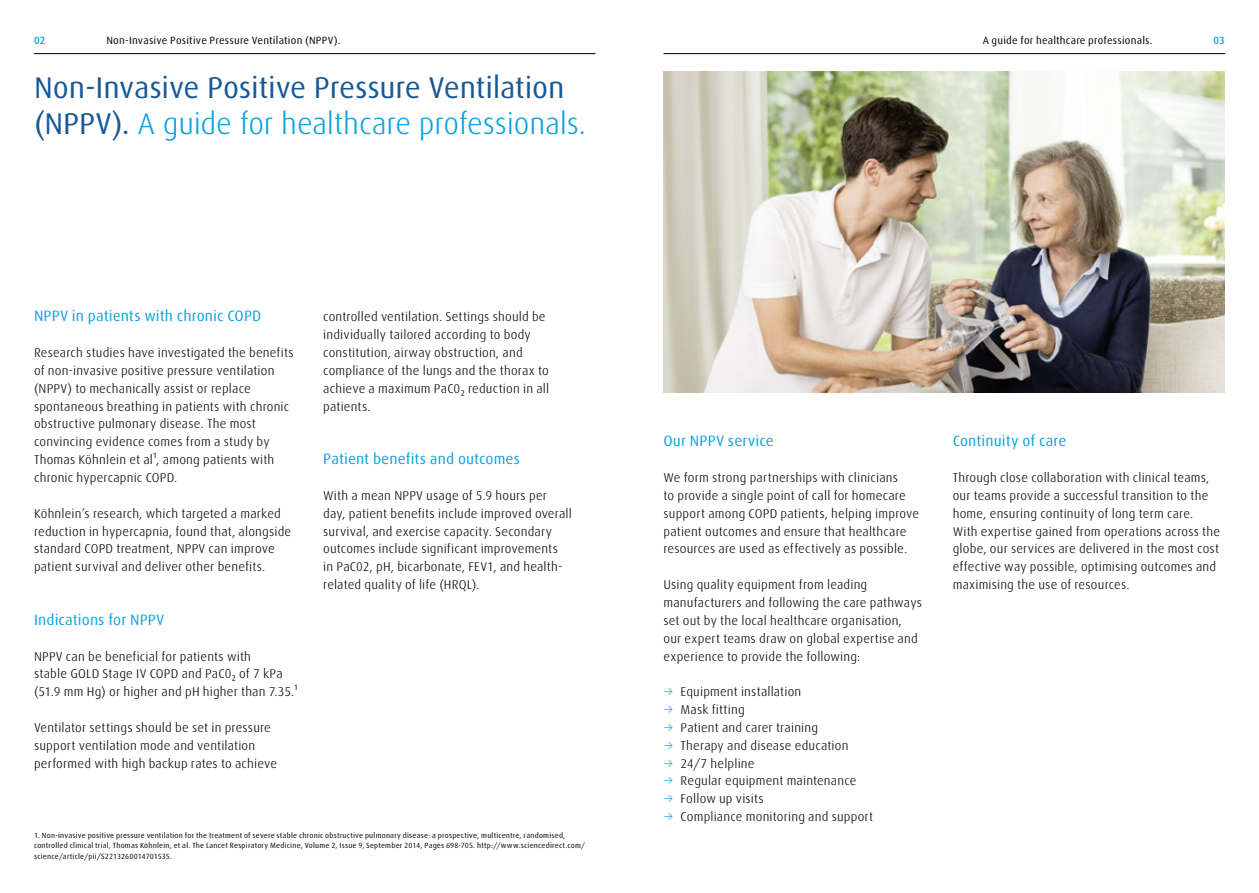
<style>
.page{position:relative;width:1259px;height:893px;background:#fff}
.page>*{position:absolute;margin:0;border:0;box-sizing:border-box;transform-origin:0 0}
.t1{font:30px/36px "Linde Dax Global";letter-spacing:-.01em;color:#185896}
.t2{font:15px "Linde Dax Global";letter-spacing:.005em;color:#0ba1e2}
.t3{font:300 12.75px/17.9px "Linde Dax Global";letter-spacing:.01em;color:#000}
.t4{font:10.5px "Linde Dax Global";letter-spacing:.02em;color:#000}
.t5{font:500 10.5px "Linde Dax Global";color:#0ba1e2}
.t6{font:7.5px/10.5px "Linde Dax Global";letter-spacing:.025em;color:#000}
.s1{font-weight:300;color:#0ba1e2}
.s2{color:#0ba1e2}
</style>
<div class="page">
<img style="left:663px;top:71px;width:562px;height:322px">
<hr style="left:663px;top:53px;width:562px;height:1px;background:#000">
<hr style="left:34px;top:53px;width:561px;height:1px;background:#000">
<p class="t5" style="left:34px;top:34px;width:13px">02</p>
<p class="t4" style="left:106px;top:34px;width:236px">Non-Invasive Positive Pressure Ventilation (NPPV).</p>
<p class="t4" style="left:982px;top:34px;width:171px">A guide for healthcare professionals.</p>
<p class="t5" style="left:1213px;top:34px;width:13px">03</p>
<h1 class="t1" style="left:34px;top:70px;width:554px">Non-Invasive Positive Pressure Ventilation (NPPV). <span class="s1">A guide for healthcare professionals.</span></h1>
<p class="t2" style="left:34px;top:307px;width:229px">NPPV in patients with chronic COPD</p>
<p class="t3" style="left:34px;top:344px;width:261px">Research studies have investigated the benefits of non-invasive positive pressure ventilation (NPPV) to mechanically assist or replace spontaneous breathing in patients with chronic obstructive pulmonary disease. The most convincing evidence comes from a study by Thomas Köhnlein et al¹, among patients with chronic hypercapnic COPD.</p>
<p class="t3" style="left:34px;top:504px;width:259px">Köhnlein’s research, which targeted a marked reduction in hypercapnia, found that, alongside standard COPD treatment, NPPV can improve patient survival and deliver other benefits.</p>
<p class="t2" style="left:34px;top:611px;width:132px">Indications for NPPV</p>
<p class="t3" style="left:34px;top:647px;width:265px">NPPV can be beneficial for patients with<br>stable GOLD Stage IV COPD and PaC0₂ of 7 kPa (51.9 mm Hg) or higher and pH higher than 7.35.¹</p>
<p class="t3" style="left:34px;top:719px;width:245px">Ventilator settings should be set in pressure support ventilation mode and ventilation performed with high backup rates to achieve</p>
<p class="t3" style="left:323px;top:308px;width:227px">controlled ventilation. Settings should be individually tailored according to body constitution, airway obstruction, and compliance of the lungs and the thorax to achieve a maximum PaC0₂ reduction in all patients.</p>
<p class="t2" style="left:323px;top:450px;width:198px">Patient benefits and outcomes</p>
<p class="t3" style="left:323px;top:486px;width:250px">With a mean NPPV usage of 5.9 hours per day, patient benefits include improved overall survival, and exercise capacity. Secondary outcomes include significant improvements<br>in PaC02, pH, bicarbonate, FEV1, and health&shy;related quality of life (HRQL).</p>
<p class="t6" style="left:34px;top:830px;width:553px">1. Non-invasive positive pressure ventilation for the treatment of severe stable chronic obstructive pulmonary disease: a prospective, multicentre, randomised, controlled clinical trial, Thomas Köhnlein, et al. The Lancet Respiratory Medicine, Volume 2, Issue 9, September 2014, Pages 698-705. http://www.sciencedirect.com/ science/article/pii/S2213260014701535.</p>
<p class="t2" style="left:663px;top:432px;width:112px">Our NPPV service</p>
<p class="t3" style="left:663px;top:469px;width:257px">We form strong partnerships with clinicians<br>to provide a single point of call for homecare support among COPD patients, helping improve patient outcomes and ensure that healthcare resources are used as effectively as possible.</p>
<p class="t3" style="left:663px;top:576px;width:260px">Using quality equipment from leading manufacturers and following the care pathways set out by the local healthcare organisation, our expert teams draw on global expertise and experience to provide the following:</p>
<p class="t3" style="left:663px;top:683px;width:139px"><span class="s2">→</span> Equipment installation</p>
<p class="t3" style="left:663px;top:701px;width:83px"><span class="s2">→</span> Mask fitting</p>
<p class="t3" style="left:663px;top:719px;width:156px"><span class="s2">→</span> Patient and carer training</p>
<p class="t3" style="left:663px;top:736px;width:186px"><span class="s2">→</span> Therapy and disease education</p>
<p class="t3" style="left:663px;top:754px;width:93px"><span class="s2">→</span> 24/7 helpline</p>
<p class="t3" style="left:663px;top:772px;width:194px"><span class="s2">→</span> Regular equipment maintenance</p>
<p class="t3" style="left:663px;top:790px;width:102px"><span class="s2">→</span> Follow up visits</p>
<p class="t3" style="left:663px;top:808px;width:211px"><span class="s2">→</span> Compliance monitoring and support</p>
<p class="t2" style="left:952px;top:432px;width:115px">Continuity of care</p>
<p class="t3" style="left:952px;top:469px;width:269px">Through close collaboration with clinical teams, our teams provide a successful transition to the home, ensuring continuity of long term care.<br>With expertise gained from operations across the globe, our services are delivered in the most cost effective way possible, optimising outcomes and maximising the use of resources.</p>
</div>
